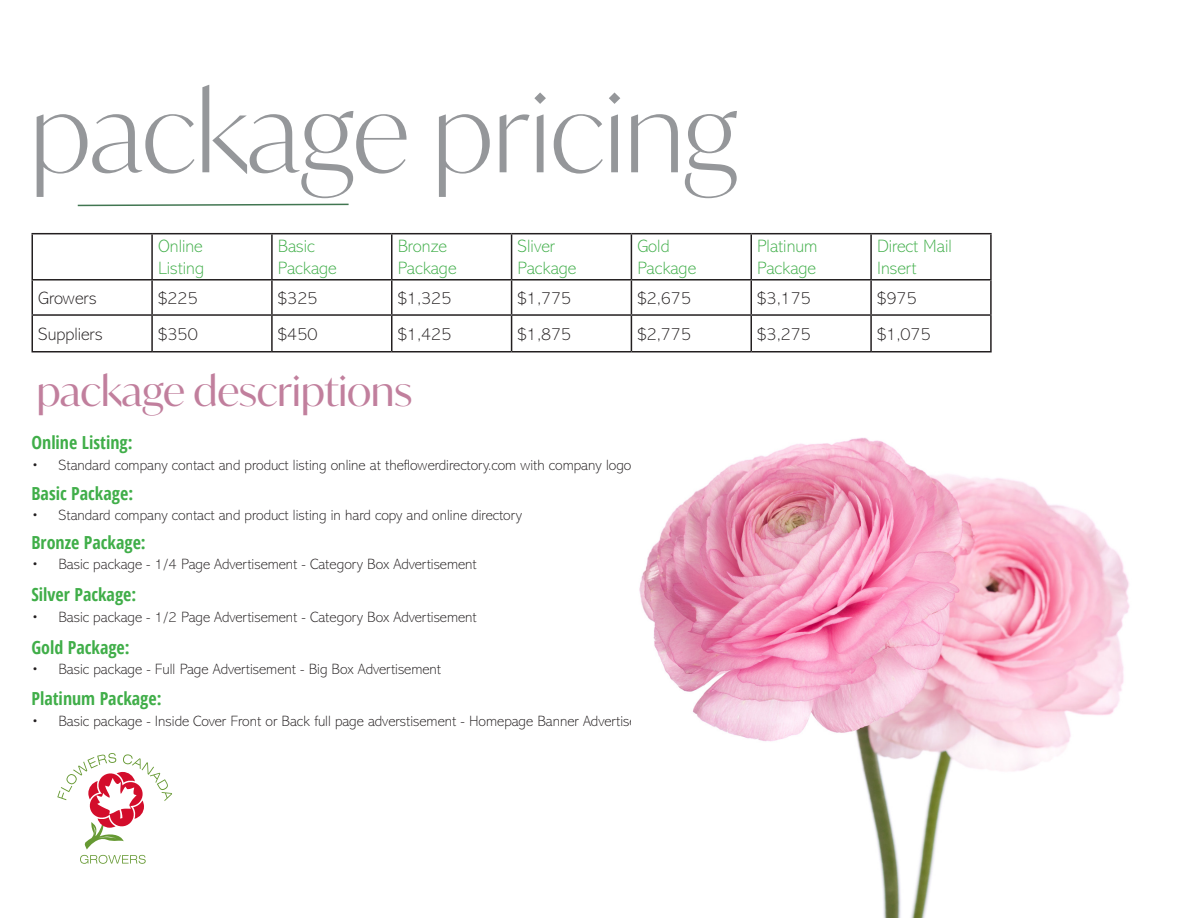
<style>
.page{position:relative;width:1188px;height:918px;background:#fff}
.page>*{position:absolute;margin:0;border:0;box-sizing:border-box;transform-origin:0 0}
.t1{font:300 108px "Ivy Mode";color:#95979a}
.t2{font:40.5px "Ivy Mode";color:#c17f9d}
.t3{font:200 18px "Abadi MT Pro";color:#40ae49}
.t4{font:200 18px "Abadi MT Pro";color:#231f20}
.t5{font:700 condensed 18px "Open Sans";color:#40ae49}
.t6{font:200 15px "Abadi MT Pro";color:#231f20}
</style>
<div class="page">
<hr style="left:32px;top:233px;width:120px;height:1px;background:#231f20">
<hr style="left:32px;top:234px;width:1px;height:45px;background:#231f20">
<hr style="left:152px;top:233px;width:120px;height:1px;background:#231f20">
<hr style="left:151px;top:234px;width:2px;height:45px;background:#231f20">
<hr style="left:272px;top:233px;width:120px;height:1px;background:#231f20">
<hr style="left:271px;top:234px;width:2px;height:45px;background:#231f20">
<hr style="left:392px;top:233px;width:120px;height:1px;background:#231f20">
<hr style="left:391px;top:234px;width:2px;height:45px;background:#231f20">
<hr style="left:512px;top:233px;width:119px;height:1px;background:#231f20">
<hr style="left:511px;top:234px;width:1px;height:45px;background:#231f20">
<hr style="left:631px;top:233px;width:120px;height:1px;background:#231f20">
<hr style="left:631px;top:234px;width:1px;height:45px;background:#231f20">
<hr style="left:751px;top:233px;width:120px;height:1px;background:#231f20">
<hr style="left:750px;top:234px;width:2px;height:45px;background:#231f20">
<hr style="left:871px;top:233px;width:121px;height:1px;background:#231f20">
<hr style="left:870px;top:234px;width:2px;height:45px;background:#231f20">
<hr style="left:990px;top:234px;width:2px;height:45px;background:#231f20">
<hr style="left:32px;top:279px;width:120px;height:2px;background:#231f20">
<hr style="left:32px;top:281px;width:1px;height:33px;background:#231f20">
<hr style="left:152px;top:279px;width:120px;height:2px;background:#231f20">
<hr style="left:151px;top:281px;width:2px;height:33px;background:#231f20">
<hr style="left:272px;top:279px;width:120px;height:2px;background:#231f20">
<hr style="left:271px;top:281px;width:2px;height:33px;background:#231f20">
<hr style="left:392px;top:279px;width:120px;height:2px;background:#231f20">
<hr style="left:391px;top:281px;width:2px;height:33px;background:#231f20">
<hr style="left:512px;top:279px;width:119px;height:2px;background:#231f20">
<hr style="left:511px;top:281px;width:1px;height:33px;background:#231f20">
<hr style="left:631px;top:279px;width:120px;height:2px;background:#231f20">
<hr style="left:631px;top:281px;width:1px;height:33px;background:#231f20">
<hr style="left:751px;top:279px;width:120px;height:2px;background:#231f20">
<hr style="left:750px;top:281px;width:2px;height:33px;background:#231f20">
<hr style="left:871px;top:279px;width:121px;height:2px;background:#231f20">
<hr style="left:870px;top:281px;width:2px;height:33px;background:#231f20">
<hr style="left:990px;top:281px;width:2px;height:33px;background:#231f20">
<hr style="left:32px;top:314px;width:120px;height:2px;background:#231f20">
<hr style="left:32px;top:316px;width:1px;height:35px;background:#231f20">
<hr style="left:152px;top:314px;width:120px;height:2px;background:#231f20">
<hr style="left:151px;top:316px;width:2px;height:35px;background:#231f20">
<hr style="left:272px;top:314px;width:120px;height:2px;background:#231f20">
<hr style="left:271px;top:316px;width:2px;height:35px;background:#231f20">
<hr style="left:392px;top:314px;width:120px;height:2px;background:#231f20">
<hr style="left:391px;top:316px;width:2px;height:35px;background:#231f20">
<hr style="left:512px;top:314px;width:119px;height:2px;background:#231f20">
<hr style="left:511px;top:316px;width:1px;height:35px;background:#231f20">
<hr style="left:631px;top:314px;width:120px;height:2px;background:#231f20">
<hr style="left:631px;top:316px;width:1px;height:35px;background:#231f20">
<hr style="left:751px;top:314px;width:120px;height:2px;background:#231f20">
<hr style="left:750px;top:316px;width:2px;height:35px;background:#231f20">
<hr style="left:871px;top:314px;width:121px;height:2px;background:#231f20">
<hr style="left:870px;top:316px;width:2px;height:35px;background:#231f20">
<hr style="left:990px;top:316px;width:2px;height:35px;background:#231f20">
<hr style="left:32px;top:351px;width:120px;height:1px;background:#231f20">
<hr style="left:152px;top:351px;width:120px;height:1px;background:#231f20">
<hr style="left:272px;top:351px;width:120px;height:1px;background:#231f20">
<hr style="left:392px;top:351px;width:120px;height:1px;background:#231f20">
<hr style="left:512px;top:351px;width:119px;height:1px;background:#231f20">
<hr style="left:631px;top:351px;width:120px;height:1px;background:#231f20">
<hr style="left:751px;top:351px;width:120px;height:1px;background:#231f20">
<hr style="left:871px;top:351px;width:121px;height:1px;background:#231f20">
<svg style="left:77px;top:203px;width:272px;height:4px"></svg>
<img style="left:639px;top:437px;width:491px;height:481px">
<svg style="left:57px;top:753px;width:115px;height:111px"></svg>
<p class="t1" style="left:30px;top:60px;width:709px">package pricing</p>
<p class="t3" style="left:158px;top:236px;width:46px">Online</p>
<p class="t3" style="left:158px;top:258px;width:47px">Listing</p>
<p class="t3" style="left:278px;top:236px;width:38px">Basic</p>
<p class="t3" style="left:278px;top:258px;width:60px">Package</p>
<p class="t3" style="left:398px;top:236px;width:51px">Bronze</p>
<p class="t3" style="left:398px;top:258px;width:60px">Package</p>
<p class="t3" style="left:518px;top:236px;width:39px">Sliver</p>
<p class="t3" style="left:518px;top:258px;width:60px">Package</p>
<p class="t3" style="left:637px;top:236px;width:34px">Gold</p>
<p class="t3" style="left:637px;top:258px;width:60px">Package</p>
<p class="t3" style="left:757px;top:236px;width:62px">Platinum</p>
<p class="t3" style="left:757px;top:258px;width:60px">Package</p>
<p class="t3" style="left:877px;top:236px;width:76px">Direct Mail</p>
<p class="t3" style="left:877px;top:258px;width:41px">Insert</p>
<p class="t4" style="left:38px;top:288px;width:60px">Growers</p>
<p class="t4" style="left:158px;top:288px;width:41px">$225</p>
<p class="t4" style="left:278px;top:288px;width:41px">$325</p>
<p class="t4" style="left:398px;top:288px;width:55px">$1,325</p>
<p class="t4" style="left:518px;top:288px;width:55px">$1,775</p>
<p class="t4" style="left:637px;top:288px;width:55px">$2,675</p>
<p class="t4" style="left:757px;top:288px;width:55px">$3,175</p>
<p class="t4" style="left:877px;top:288px;width:41px">$975</p>
<p class="t4" style="left:38px;top:324px;width:66px">Suppliers</p>
<p class="t4" style="left:158px;top:324px;width:41px">$350</p>
<p class="t4" style="left:278px;top:324px;width:41px">$450</p>
<p class="t4" style="left:398px;top:324px;width:55px">$1,425</p>
<p class="t4" style="left:518px;top:324px;width:55px">$1,875</p>
<p class="t4" style="left:637px;top:324px;width:55px">$2,775</p>
<p class="t4" style="left:757px;top:324px;width:55px">$3,275</p>
<p class="t4" style="left:877px;top:324px;width:55px">$1,075</p>
<p class="t2" style="left:37px;top:364px;width:377px">package descriptions</p>
<p class="t5" style="left:32px;top:430px;width:103px">Online Listing:</p>
<p class="t5" style="left:32px;top:481px;width:103px">Basic Package:</p>
<p class="t5" style="left:32px;top:530px;width:116px">Bronze Package:</p>
<p class="t5" style="left:32px;top:582px;width:106px">Silver Package:</p>
<p class="t5" style="left:32px;top:635px;width:100px">Gold Package:</p>
<p class="t5" style="left:32px;top:686px;width:132px">Platinum Package:</p>
<p class="t6" style="left:32px;top:457px;width:601px">• Standard company contact and product listing online at theflowerdirectory.com with company logo</p>
<p class="t6" style="left:32px;top:507px;width:492px">• Standard company contact and product listing in hard copy and online directory</p>
<p class="t6" style="left:32px;top:556px;width:447px">• Basic package - 1/4 Page Advertisement - Category Box Advertisement</p>
<p class="t6" style="left:32px;top:609px;width:447px">• Basic package - 1/2 Page Advertisement - Category Box Advertisement</p>
<p class="t6" style="left:32px;top:661px;width:411px">• Basic package - Full Page Advertisement - Big Box Advertisement</p>
<p class="t6" style="left:32px;top:713px;width:636px">• Basic package - Inside Cover Front or Back full page adverstisement - Homepage Banner Advertisement</p>
</div>
